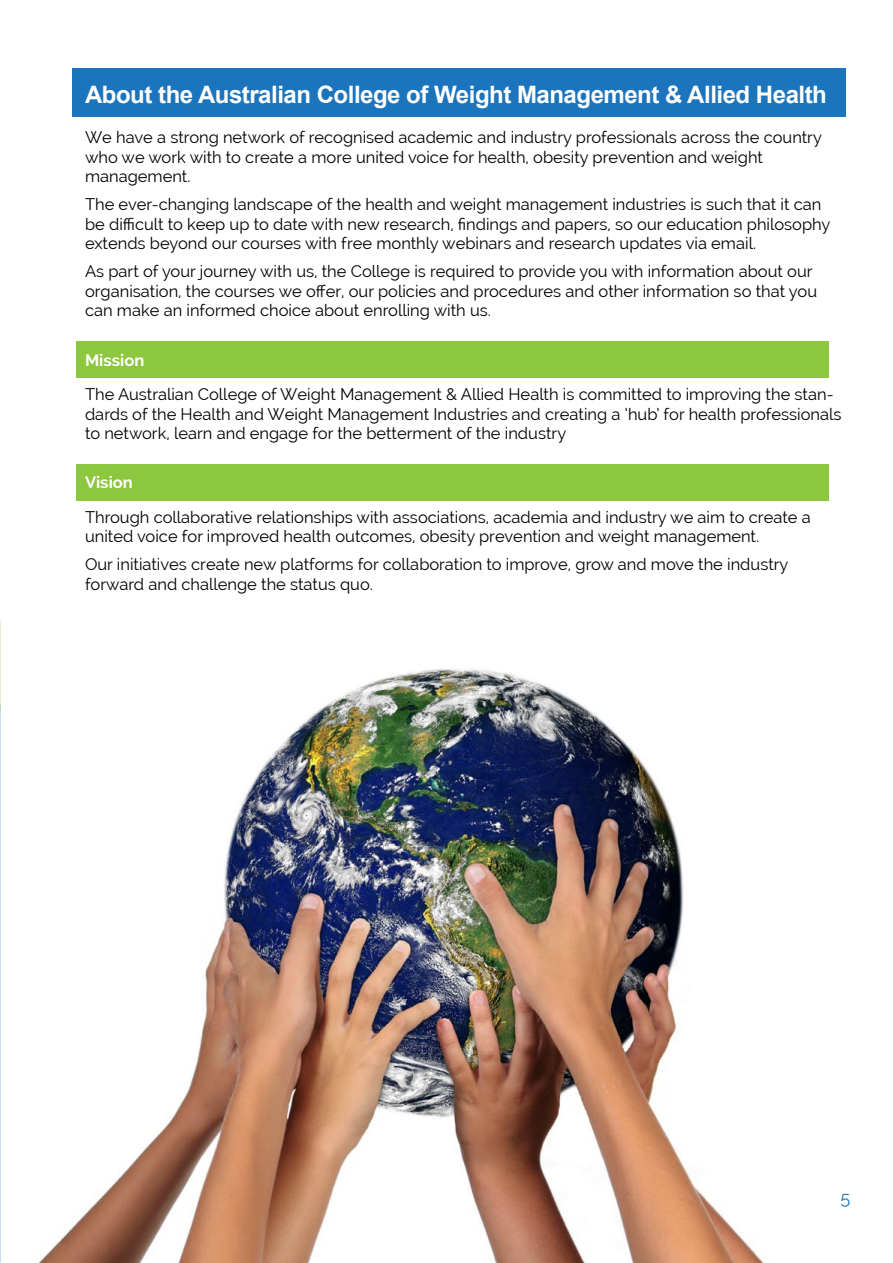
<style>
.page{position:relative;width:893px;height:1263px;background:#fff}
.page>*{position:absolute;margin:0;border:0;box-sizing:border-box;transform-origin:0 0}
.t1{font:700 24px "Arial";letter-spacing:-.02em;color:#fff}
.t2{font:18px "Raleway";color:#1c75bc}
.t3{font:16.5px/19.5px "Raleway";color:#000}
.t4{font:700 16.5px "Raleway";color:#fff}
</style>
<div class="page">
<img style="left:0;top:625px;width:765px;height:638px">
<div style="left:72px;top:68px;width:774px;height:48px;background:#1c75bc"></div>
<div style="left:77px;top:342px;width:752px;height:36px;background:#8dc63f"></div>
<div style="left:77px;top:464px;width:752px;height:37px;background:#8dc63f"></div>
<h1 class="t1" style="left:85px;top:78px;width:743px">About the Australian College of Weight Management &amp; Allied Health</h1>
<p class="t3" style="left:85px;top:128px;width:738px">We have a strong network of recognised academic and industry professionals across the country who we work with to create a more united voice for health, obesity prevention and weight management.</p>
<p class="t3" style="left:85px;top:195px;width:747px">The ever-changing landscape of the health and weight management industries is such that it can be difficult to keep up to date with new research, findings and papers, so our education philosophy extends beyond our courses with free monthly webinars and research updates via email.</p>
<p class="t3" style="left:85px;top:262px;width:734px">As part of your journey with us, the College is required to provide you with information about our organisation, the courses we offer, our policies and procedures and other information so that you can make an informed choice about enrolling with us.</p>
<p class="t4" style="left:85px;top:350px;width:61px">Mission</p>
<p class="t3" style="left:85px;top:384px;width:758px">The Australian College of Weight Management &amp; Allied Health is committed to improving the stan&shy;dards of the Health and Weight Management Industries and creating a ‘hub’ for health professionals to network, learn and engage for the betterment of the industry</p>
<p class="t4" style="left:85px;top:473px;width:49px">Vision</p>
<p class="t3" style="left:85px;top:507px;width:727px">Through collaborative relationships with associations, academia and industry we aim to create a united voice for improved health outcomes, obesity prevention and weight management.</p>
<p class="t3" style="left:85px;top:555px;width:705px">Our initiatives create new platforms for collaboration to improve, grow and move the industry forward and challenge the status quo.</p>
<p class="t2" style="left:840px;top:1187px;width:11px">5</p>
</div>
